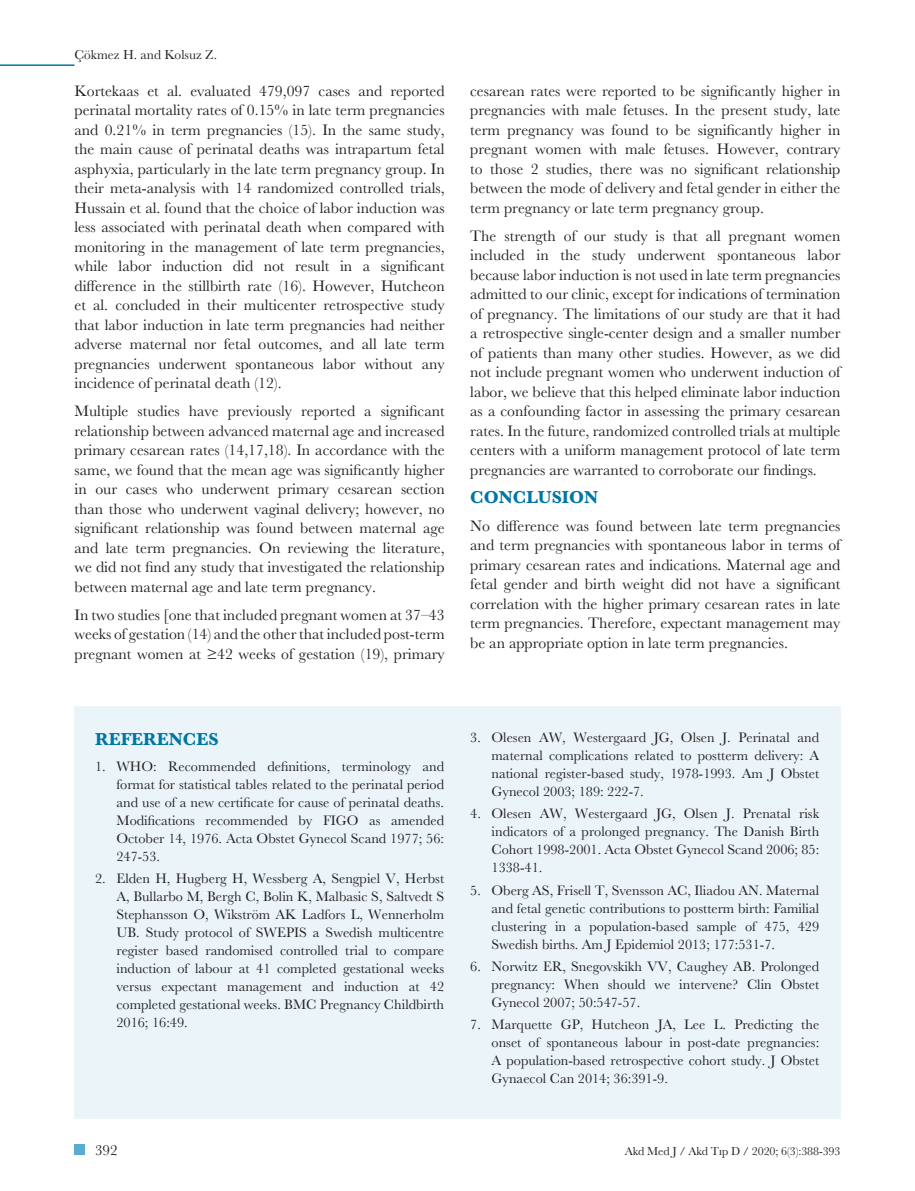
<style>
.page{position:relative;width:915px;height:1191px;background:#fff}
.page>*{position:absolute;margin:0;border:0;box-sizing:border-box;transform-origin:0 0}
.t1{font:700 18px "Baskerville";color:#0076a3}
.t2{font:15.75px/19.5px "Baskerville";color:#231f20;text-align:justify}
.t3{font:15px "Baskerville";color:#231f20}
.t4{font:14.25px/18px "Baskerville";color:#231f20;text-align:justify}
.t5{font:13.5px "Baskerville";color:#231f20}
.t6{font:12px "Baskerville";letter-spacing:-.01em;color:#231f20}
</style>
<div class="page">
<div style="left:74px;top:1144px;width:10px;height:10px;background:#5aadcd"></div>
<hr style="left:0;top:64px;width:74px;height:2px;background:#0076a3">
<div style="left:74px;top:706px;width:766px;height:412px;background:#ebf5f9"></div>
<p class="t5" style="left:74px;top:46px;width:144px">Çökmez H. and Kolsuz Z.</p>
<p class="t2" style="left:74px;top:81px;width:371px">Kortekaas et al. evaluated 479,097 cases and reported perinatal mortality rates of 0.15% in late term pregnancies and 0.21% in term pregnancies (15). In the same study, the main cause of perinatal deaths was intrapartum fetal asphyxia, particularly in the late term pregnancy group. In their meta-analysis with 14 randomized controlled trials, Hussain et al. found that the choice of labor induction was less associated with perinatal death when compared with monitoring in the management of late term pregnancies, while labor induction did not result in a significant difference in the stillbirth rate (16). However, Hutcheon et al. concluded in their multicenter retrospective study that labor induction in late term pregnancies had neither adverse maternal nor fetal outcomes, and all late term pregnancies underwent spontaneous labor without any incidence of perinatal death (12).</p>
<p class="t2" style="left:74px;top:401px;width:371px">Multiple studies have previously reported a significant relationship between advanced maternal age and increased primary cesarean rates (14,17,18). In accordance with the same, we found that the mean age was significantly higher in our cases who underwent primary cesarean section than those who underwent vaginal delivery; however, no significant relationship was found between maternal age and late term pregnancies. On reviewing the literature, we did not find any study that investigated the relationship between maternal age and late term pregnancy.</p>
<p class="t2" style="left:74px;top:605px;width:371px">In two studies [one that included pregnant women at 37–43 weeks of gestation (14) and the other that included post-term pregnant women at ≥42 weeks of gestation (19), primary</p>
<p class="t2" style="left:470px;top:81px;width:371px">cesarean rates were reported to be significantly higher in pregnancies with male fetuses. In the present study, late term pregnancy was found to be significantly higher in pregnant women with male fetuses. However, contrary to those 2 studies, there was no significant relationship between the mode of delivery and fetal gender in either the term pregnancy or late term pregnancy group.</p>
<p class="t2" style="left:470px;top:226px;width:371px">The strength of our study is that all pregnant women included in the study underwent spontaneous labor because labor induction is not used in late term pregnancies admitted to our clinic, except for indications of termination of pregnancy. The limitations of our study are that it had a retrospective single-center design and a smaller number of patients than many other studies. However, as we did not include pregnant women who underwent induction of labor, we believe that this helped eliminate labor induction as a confounding factor in assessing the primary cesarean rates. In the future, randomized controlled trials at multiple centers with a uniform management protocol of late term pregnancies are warranted to corroborate our findings.</p>
<p class="t1" style="left:470px;top:484px;width:129px">CONCLUSION</p>
<p class="t2" style="left:470px;top:516px;width:371px">No difference was found between late term pregnancies and term pregnancies with spontaneous labor in terms of primary cesarean rates and indications. Maternal age and fetal gender and birth weight did not have a significant correlation with the higher primary cesarean rates in late term pregnancies. Therefore, expectant management may be an appropriate option in late term pregnancies.</p>
<p class="t1" style="left:95px;top:726px;width:125px">REFERENCES</p>
<p class="t4" style="left:116px;top:757px;width:329px;text-indent:-21px">1. WHO: Recommended definitions, terminology and format for statistical tables related to the perinatal period and use of a new certificate for cause of perinatal deaths.<br>Modifications recommended by FIGO as amended October 14, 1976. Acta Obstet Gynecol Scand 1977; 56:<br>247-53.</p>
<p class="t4" style="left:116px;top:870px;width:329px;text-indent:-21px">2. Elden H, Hugberg H, Wessberg A, Sengpiel V, Herbst A, Bullarbo M, Bergh C, Bolin K, Malbasic S, Saltvedt S Stephansson O, Wikström AK Ladfors L, Wennerholm UB. Study protocol of SWEPIS a Swedish multicentre register based randomised controlled trial to compare induction of labour at 41 completed gestational weeks versus expectant management and induction at 42 completed gestational weeks. BMC Pregnancy Childbirth 2016; 16:49.</p>
<p class="t3" style="left:95px;top:1140px;width:24px">392</p>
<p class="t4" style="left:491px;top:728px;width:329px;text-indent:-21px">3. Olesen AW, Westergaard JG, Olsen J. Perinatal and maternal complications related to postterm delivery: A national register-based study, 1978-1993. Am J Obstet Gynecol 2003; 189: 222-7.</p>
<p class="t4" style="left:491px;top:805px;width:329px;text-indent:-21px">4. Olesen AW, Westergaard JG, Olsen J. Prenatal risk indicators of a prolonged pregnancy. The Danish Birth Cohort 1998-2001. Acta Obstet Gynecol Scand 2006; 85:<br>1338-41.</p>
<p class="t4" style="left:491px;top:881px;width:329px;text-indent:-21px">5. Oberg AS, Frisell T, Svensson AC, Iliadou AN. Maternal and fetal genetic contributions to postterm birth: Familial clustering in a population-based sample of 475, 429<br>Swedish births. Am J Epidemiol 2013; 177:531-7.</p>
<p class="t4" style="left:491px;top:957px;width:329px;text-indent:-21px">6. Norwitz ER, Snegovskikh VV, Caughey AB. Prolonged pregnancy: When should we intervene? Clin Obstet Gynecol 2007; 50:547-57.</p>
<p class="t4" style="left:491px;top:1015px;width:329px;text-indent:-21px">7. Marquette GP, Hutcheon JA, Lee L. Predicting the onset of spontaneous labour in post-date pregnancies:<br>A population-based retrospective cohort study. J Obstet Gynaecol Can 2014; 36:391-9.</p>
<p class="t6" style="left:624px;top:1143px;width:217px">Akd Med J / Akd Tıp D / 2020; 6(3):388-393</p>
</div>
